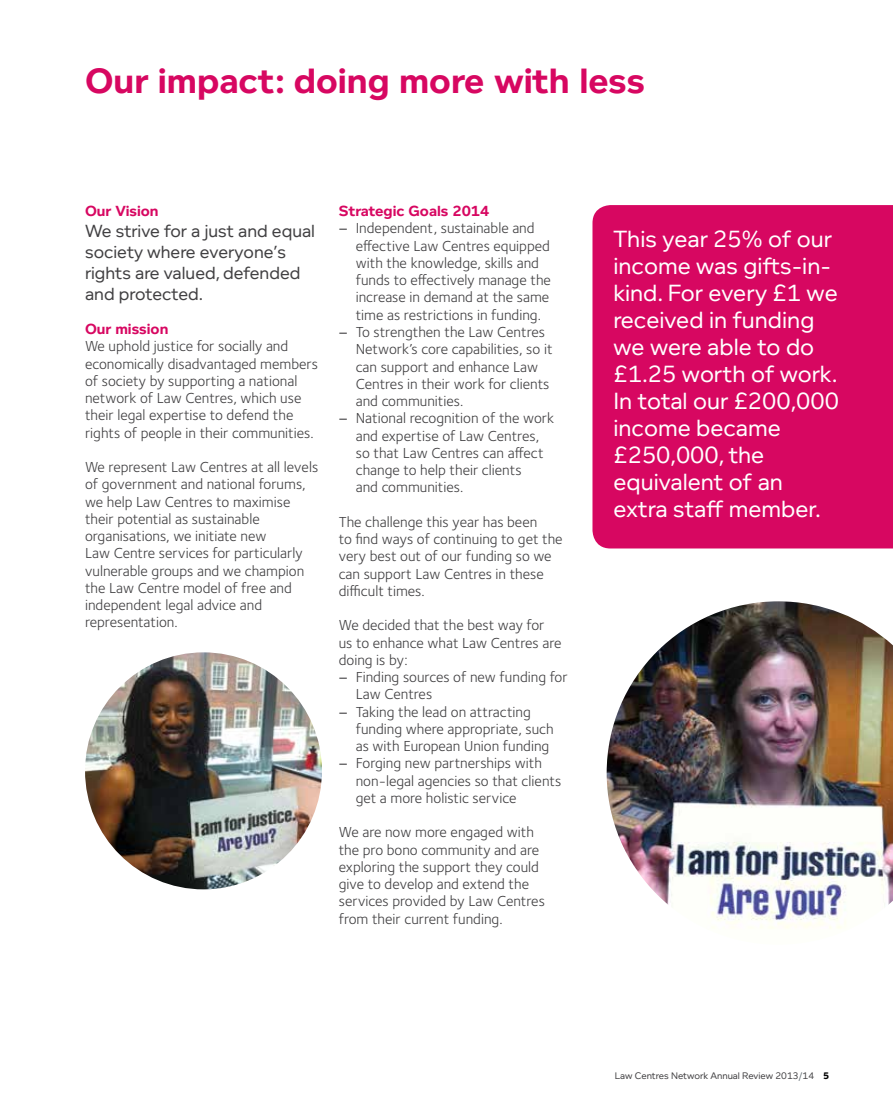
<style>
.page{position:relative;width:893px;height:1106px;background:#fff}
.page>*{position:absolute;margin:0;border:0;box-sizing:border-box;transform-origin:0 0}
.t1{font:700 36px "Foundry Context";color:#d70761}
.t2{font:24px/27px "Foundry Context";color:#fff}
.t3{font:18px/21px "Foundry Context";color:#414042}
.t4{font:15px/17.2px "Foundry Sterling";color:#414042}
.t5{font:700 15px "Foundry Context";color:#d70761}
.t6{font:9.75px "Foundry Context";color:#414042}
.s1{font-family:"Foundry Context"}
.s2{color:#606a70}
.s3{font-weight:800;color:#000}
</style>
<div class="page">
<div style="left:592px;top:205px;width:301px;height:343px;background:#d70761"></div>
<img style="left:85px;top:652px;width:237px;height:237px;border-radius:118px">
<img style="left:607px;top:601px;width:286px;height:328px">
<h1 class="t1" style="left:85px;top:59px;width:561px">Our impact: doing more with less</h1>
<p class="t5" style="left:85px;top:202px;width:75px">Our Vision</p>
<p class="t3" style="left:85px;top:220px;width:232px">We strive for a just and equal society where everyone’s rights are valued, defended and protected.</p>
<p class="t5" style="left:85px;top:320px;width:85px">Our mission</p>
<p class="t4" style="left:85px;top:338px;width:234px">We uphold justice for socially and economically disadvantaged members of society by supporting a national network of Law Centres, which use their legal expertise to defend the rights of people in their communities.</p>
<p class="t4" style="left:85px;top:458px;width:235px">We represent Law Centres at all levels of government and national forums, we help Law Centres to maximise their potential as sustainable organisations, we initiate new<br>Law Centre services for particularly vulnerable groups and we champion the Law Centre model of free and independent legal advice and representation.</p>
<p class="t5" style="left:339px;top:202px;width:152px">Strategic Goals 2014</p>
<p class="t4" style="left:339px;top:220px;width:197px"><span class="s1">−</span> Independent, sustainable and</p>
<p class="t4" style="left:356px;top:237px;width:196px">effective Law Centres equipped</p>
<p class="t4" style="left:356px;top:254px;width:185px">with the knowledge, skills and</p>
<p class="t4" style="left:356px;top:272px;width:197px">funds to effectively manage the</p>
<p class="t4" style="left:356px;top:289px;width:195px">increase in demand at the same</p>
<p class="t4" style="left:356px;top:306px;width:187px">time as restrictions in funding.</p>
<p class="t4" style="left:339px;top:323px;width:208px"><span class="s1">−</span> To strengthen the Law Centres</p>
<p class="t4" style="left:356px;top:341px;width:198px">Network’s core capabilities, so it</p>
<p class="t4" style="left:356px;top:358px;width:184px">can support and enhance Law</p>
<p class="t4" style="left:356px;top:375px;width:195px">Centres in their work for clients</p>
<p class="t4" style="left:356px;top:392px;width:109px">and communities.</p>
<p class="t4" style="left:339px;top:410px;width:217px"><span class="s1">−</span> National recognition of the work</p>
<p class="t4" style="left:356px;top:427px;width:185px">and expertise of Law Centres,</p>
<p class="t4" style="left:356px;top:444px;width:189px">so that Law Centres can affect</p>
<p class="t4" style="left:356px;top:461px;width:167px">change to help their clients</p>
<p class="t4" style="left:356px;top:479px;width:109px">and communities.</p>
<p class="t4" style="left:339px;top:513px;width:225px">The challenge this year has been<br>to find ways of continuing to get the very best out of our funding so we can support Law Centres in these difficult times.</p>
<p class="t4" style="left:339px;top:617px;width:207px">We decided that the best way for</p>
<p class="t4" style="left:339px;top:634px;width:224px">us to enhance what Law Centres are</p>
<p class="t4" style="left:339px;top:651px;width:70px">doing is by:</p>
<p class="t4" style="left:339px;top:668px;width:230px"><span class="s1">−</span> Finding sources of new funding for</p>
<p class="t4" style="left:356px;top:686px;width:78px">Law Centres</p>
<p class="t4" style="left:339px;top:703px;width:194px"><span class="s1">−</span> Taking the lead on attracting</p>
<p class="t4" style="left:356px;top:720px;width:200px">funding where appropriate, such</p>
<p class="t4" style="left:356px;top:737px;width:195px">as with European Union funding</p>
<p class="t4" style="left:339px;top:755px;width:205px"><span class="s1">−</span> Forging new partnerships with</p>
<p class="t4" style="left:356px;top:772px;width:207px">non-legal agencies so that clients</p>
<p class="t4" style="left:356px;top:789px;width:162px">get a more holistic service</p>
<p class="t4" style="left:339px;top:824px;width:208px">We are now more engaged with the pro bono community and are exploring the support they could give to develop and extend the services provided by Law Centres from their current funding.</p>
<h2 class="t2" style="left:613px;top:225px;width:227px">This year 25% of our income was gifts-in&shy;kind. For every £1 we received in funding we were able to do £1.25 worth of work.<br>In total our £200,000 income became £250,000, the equivalent of an extra staff member.</h2>
<p class="t6" style="left:615px;top:1070px;width:216px">Law Centres Network Annual Review 2013<span class="s2">/</span>14 <span class="s3">5</span></p>
</div>
